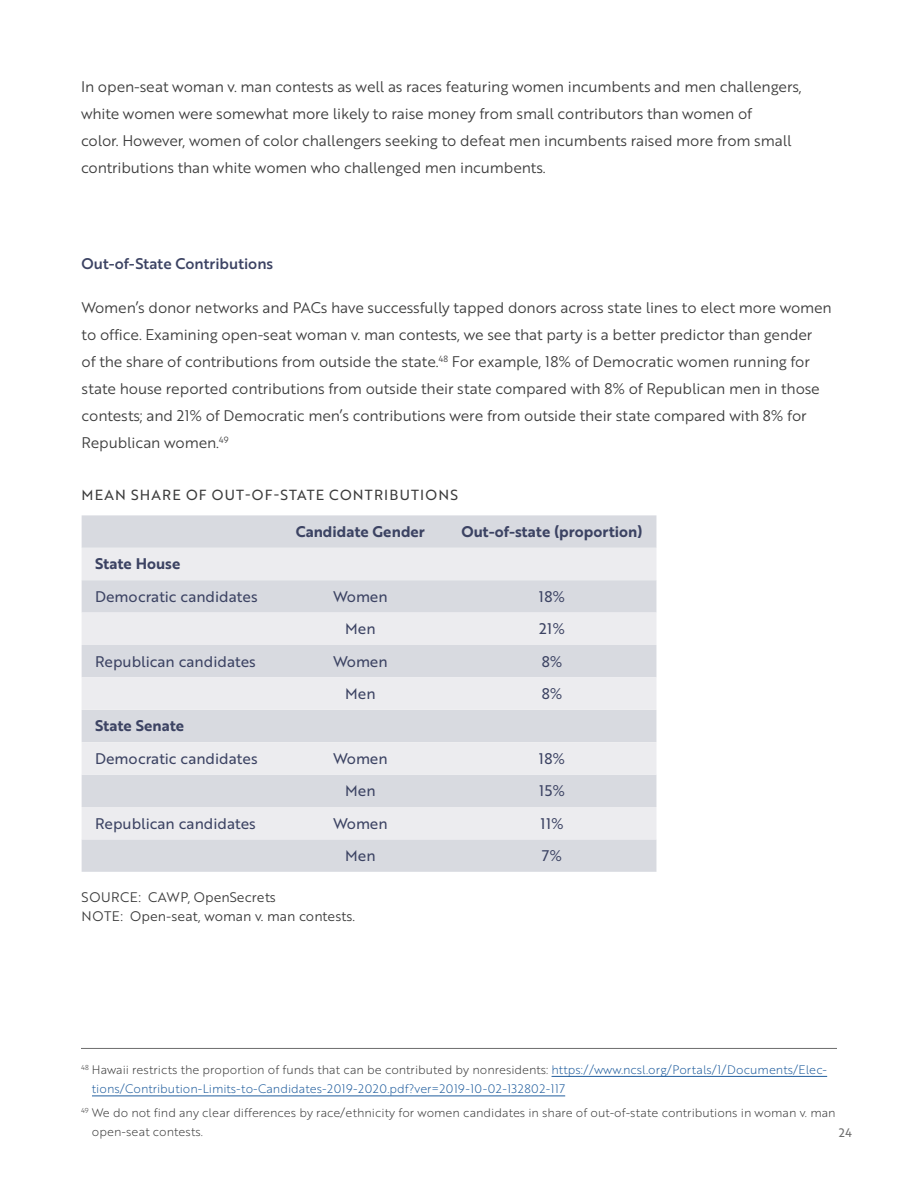
<style>
.page{position:relative;width:918px;height:1188px;background:#fff}
.page>*{position:absolute;margin:0;border:0;box-sizing:border-box;transform-origin:0 0}
.t1{font:15px/27px "Brother 1816 Book";letter-spacing:-.01em;color:#3c3c3c}
.t2{font:15px "Brother 1816 Regular";color:#3c4363}
.t3{font:15px "Brother 1816 Bold";color:#3c4363}
.t4{font:15px "Brother 1816 Medium";color:#3c4363}
.t5{font:14.25px "Brother 1816 Regular";letter-spacing:.085em;color:#3c3c3c}
.t6{font:13.5px "Brother 1816 Book";color:#3c3c3c}
.t7{font:12px/19.5px "Brother 1816 Light";color:#215e9e}
.t8{font:12px/19.5px "Brother 1816 Light";color:#3c3c3c}
.t9{font:12px "Brother 1816 Regular";color:#6d6d6d}
.s1{color:#3c3c3c}
</style>
<div class="page">
<div style="left:82px;top:515px;width:574px;height:357px;background:#d8dae0"></div>
<svg style="left:82px;top:548px;width:574px;height:291px;fill:#ececef"></svg>
<hr style="left:552px;top:1076px;width:275px;height:1px;background:#215e9e">
<hr style="left:92px;top:1096px;width:473px;height:1px;background:#215e9e">
<hr style="left:81px;top:1048px;width:756px;height:1px;background:#6d6d6d">
<p class="t1" style="left:81px;top:72px;width:722px">In open-seat woman v. man contests as well as races featuring women incumbents and men challengers, white women were somewhat more likely to raise money from small contributors than women of<br>color. However, women of color challengers seeking to defeat men incumbents raised more from small contributions than white women who challenged men incumbents.</p>
<h3 class="t4" style="left:82px;top:253px;width:193px">Out-of-State Contributions</h3>
<p class="t1" style="left:82px;top:293px;width:752px">Women’s donor networks and PACs have successfully tapped donors across state lines to elect more women to office. Examining open-seat woman v. man contests, we see that party is a better predictor than gender<br>of the share of contributions from outside the state.<sup>48</sup> For example, 18% of Democratic women running for state house reported contributions from outside their state compared with 8% of Republican men in those contests; and 21% of Democratic men’s contributions were from outside their state compared with 8% for Republican women.<sup>49</sup></p>
<h3 class="t5" style="left:82px;top:484px;width:378px">MEAN SHARE OF OUT-OF-STATE CONTRIBUTIONS</h3>
<p class="t3" style="left:296px;top:520px;width:131px">Candidate Gender</p>
<p class="t3" style="left:461px;top:520px;width:183px">Out-of-state (proportion)</p>
<p class="t3" style="left:95px;top:553px;width:87px">State House</p>
<p class="t2" style="left:95px;top:585px;width:164px">Democratic candidates</p>
<p class="t2" style="left:333px;top:585px;width:56px">Women</p>
<p class="t2" style="left:539px;top:585px;width:28px">18%</p>
<p class="t2" style="left:345px;top:618px;width:32px">Men</p>
<p class="t2" style="left:539px;top:618px;width:27px">21%</p>
<p class="t2" style="left:95px;top:650px;width:162px">Republican candidates</p>
<p class="t2" style="left:333px;top:650px;width:56px">Women</p>
<p class="t2" style="left:542px;top:650px;width:22px">8%</p>
<p class="t2" style="left:345px;top:682px;width:32px">Men</p>
<p class="t2" style="left:542px;top:682px;width:22px">8%</p>
<p class="t3" style="left:95px;top:715px;width:91px">State Senate</p>
<p class="t2" style="left:95px;top:747px;width:164px">Democratic candidates</p>
<p class="t2" style="left:333px;top:747px;width:56px">Women</p>
<p class="t2" style="left:539px;top:747px;width:28px">18%</p>
<p class="t2" style="left:345px;top:780px;width:32px">Men</p>
<p class="t2" style="left:539px;top:780px;width:27px">15%</p>
<p class="t2" style="left:95px;top:812px;width:162px">Republican candidates</p>
<p class="t2" style="left:333px;top:812px;width:56px">Women</p>
<p class="t2" style="left:540px;top:812px;width:25px">11%</p>
<p class="t2" style="left:345px;top:844px;width:32px">Men</p>
<p class="t2" style="left:542px;top:844px;width:21px">7%</p>
<p class="t6" style="left:82px;top:887px;width:196px">SOURCE: CAWP, OpenSecrets</p>
<p class="t6" style="left:82px;top:906px;width:275px">NOTE: Open-seat, woman v. man contests.</p>
<p class="t7" style="left:92px;top:1059px;width:737px;text-indent:-11px"><sup>48</sup> <span class="s1">Hawaii restricts the proportion of funds that can be contributed by nonresidents:</span> https://www.ncsl.org/Portals/1/Documents/Elec&shy;tions/Contribution-Limits-to-Candidates-2019-2020.pdf?ver=2019-10-02-132802-117</p>
<p class="t8" style="left:92px;top:1102px;width:745px;text-indent:-11px"><sup>49</sup> We do not find any clear differences by race/ethnicity for women candidates in share of out-of-state contributions in woman v. man open-seat contests.</p>
<p class="t9" style="left:839px;top:1124px;width:15px">24</p>
</div>
